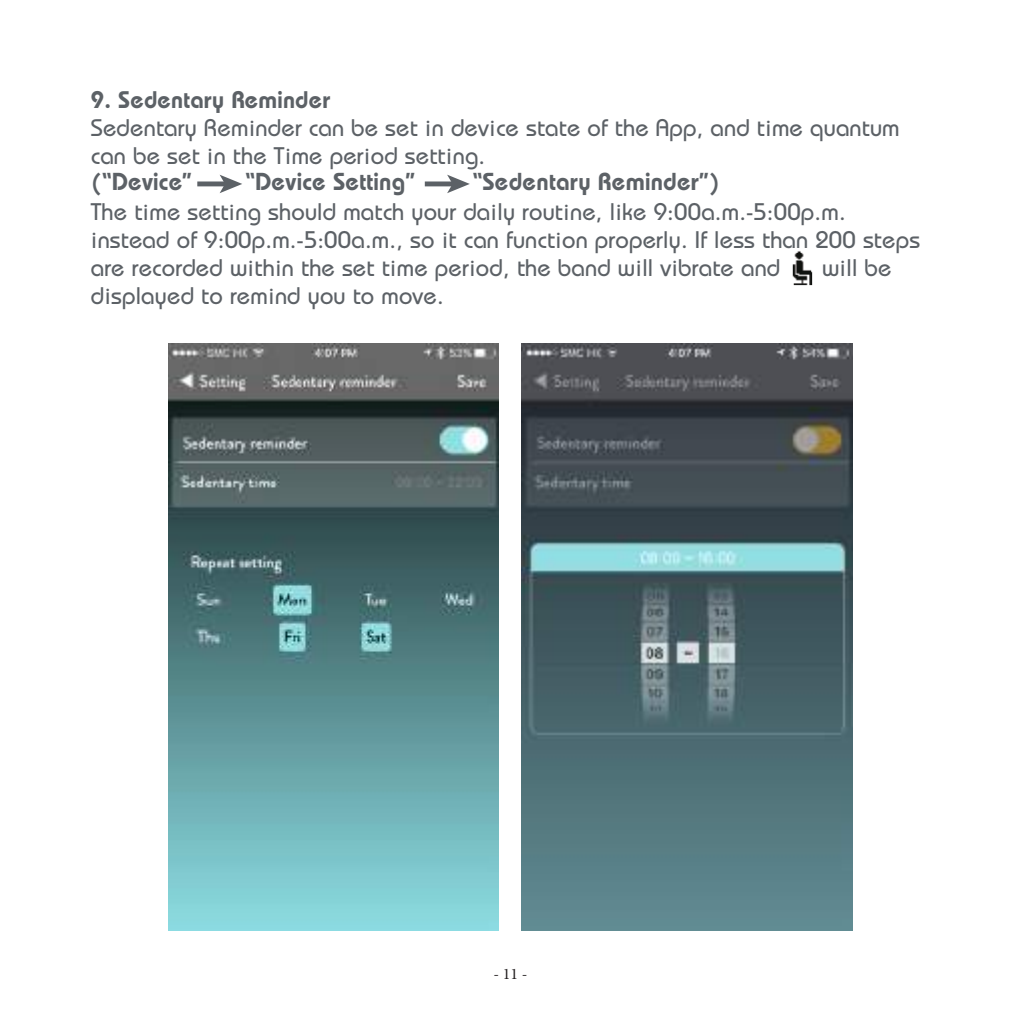
<style>
.page{position:relative;width:1021px;height:1021px;background:#fff}
.page>*{position:absolute;margin:0;border:0;box-sizing:border-box;transform-origin:0 0}
.t1{font:600 24.4px "Bauhaus Std";letter-spacing:.01em;color:#5c6166}
.t2{font:500 24px/28px "Bauhaus Std";letter-spacing:.01em;color:#5c6166}
.t3{font:600 24px "Bauhaus Std";letter-spacing:.01em;color:#5c6166}
.t4{font:16px "Minion Pro";color:#231f20}
</style>
<div class="page">
<div style="left:197px;top:181px;width:29px;height:5px;background:#5c6166"></div>
<svg style="left:219px;top:175px;width:23px;height:18px"></svg>
<div style="left:425px;top:181px;width:28px;height:5px;background:#5c6166"></div>
<svg style="left:447px;top:175px;width:23px;height:18px"></svg>
<img style="left:792px;top:251px;width:21px;height:35px">
<img style="left:522px;top:343px;width:330px;height:587px">
<img style="left:168px;top:343px;width:331px;height:587px">
<p class="t3" style="left:91px;top:85px;width:241px">9. Sedentary Reminder</p>
<p class="t2" style="left:91px;top:113px;width:810px">Sedentary Reminder can be set in device state of the App, and time quantum can be set in the Time period setting.</p>
<p class="t2" style="left:91px;top:197px;width:830px">The time setting should match your daily routine, like 9:00a.m.-5:00p.m. instead of 9:00p.m.-5:00a.m., so it can function properly. If less than 200 steps are recorded within the set time period, the band will vibrate and</p>
<p class="t1" style="left:91px;top:167px;width:103px">(“Device”</p>
<p class="t1" style="left:245px;top:167px;width:171px">“Device Setting”</p>
<p class="t1" style="left:472px;top:167px;width:249px">“Sedentary Reminder”)</p>
<p class="t2" style="left:822px;top:253px;width:71px">will be</p>
<p class="t2" style="left:91px;top:281px;width:354px">displayed to remind you to move.</p>
<p class="t4" style="left:493px;top:963px;width:36px">- 11 -</p>
</div>
